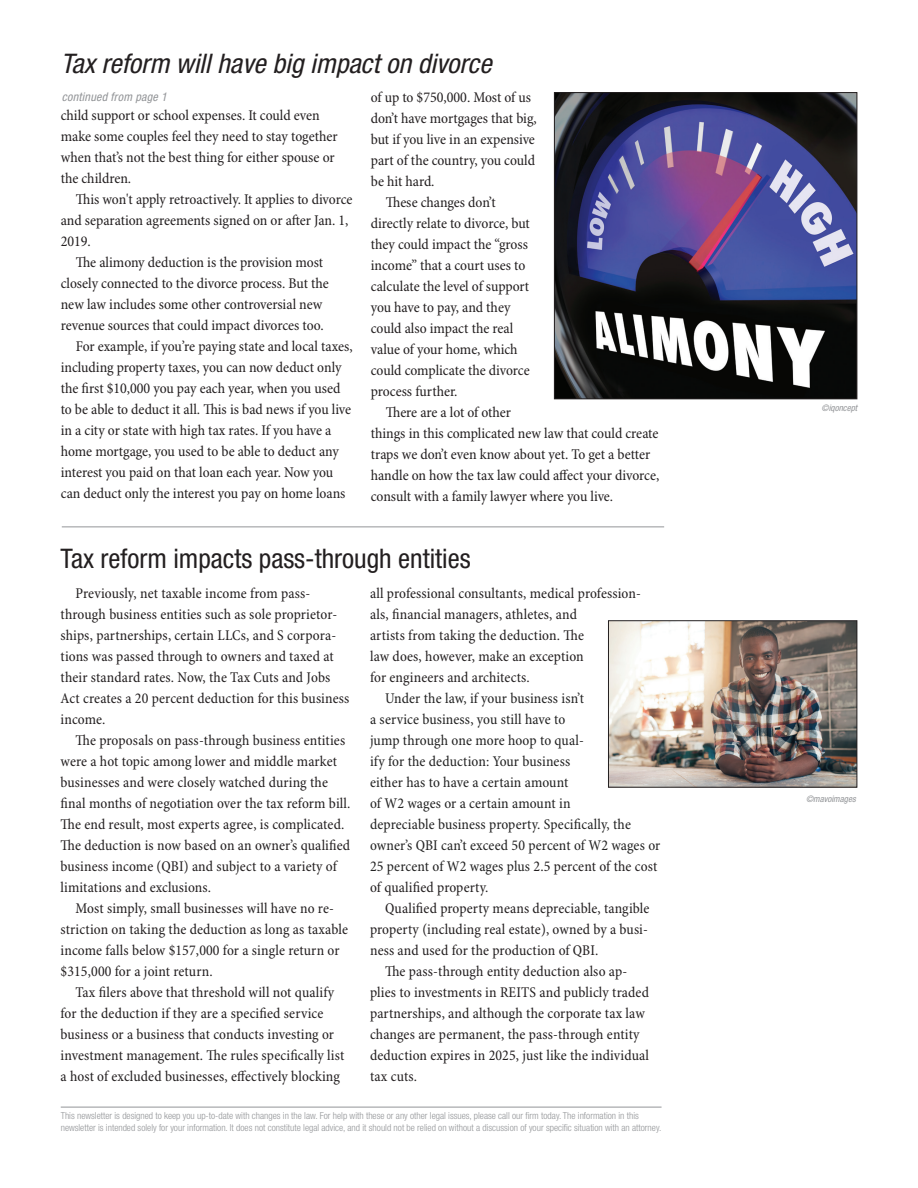
<style>
.page{position:relative;width:918px;height:1188px;background:#fff}
.page>*{position:absolute;margin:0;border:0;box-sizing:border-box;transform-origin:0 0}
.Story_Title_-_small{font:condensed 27px "Helvetica Neue LT Std";color:#231f20}
.Story_Title_-_small-2{font:italic condensed 27px "Helvetica Neue LT Std";color:#231f20}
.Body_Text{font:condensed 15px/21px "Minion Pro";color:#231f20}
.Body_Text-2{font:condensed 15px/21px "Minion Pro";letter-spacing:.005em;color:#222}
.TOC_-_title_BLUE{font:italic condensed 12px "Helvetica Neue LT Std";letter-spacing:.02em;color:#939598}
.Disclaimer{font:300 condensed 9.6px/12.1px "Helvetica Neue LT Std";color:#939598}
.TOC_-_title_BLUE-2{font:italic condensed 9px "Helvetica Neue LT Std";color:#939598}
.s1{color:#231f20}
</style>
<div class="page">
<hr style="left:61px;top:1107px;width:601px;height:1px;background:#939598">
<hr style="left:62px;top:526px;width:602px;height:1px;background:#939598">
<img style="left:556px;top:94px;width:299px;height:303px">
<div style="left:554px;top:92px;width:303px;height:307px;border:1px solid #231f20"></div>
<img style="left:610px;top:622px;width:245px;height:164px">
<div style="left:608px;top:620px;width:249px;height:168px;border:1px solid #231f20"></div>
<p class="Story_Title_-_small-2" style="left:61px;top:48px;width:432px">Tax reform will have big impact on divorce</p>
<p class="Body_Text" style="left:61px;top:105px;width:278px">child support or school expenses. It could even make some couples feel they need to stay together when that’s not the best thing for either spouse or the children.</p>
<p class="Body_Text" style="left:61px;top:189px;width:293px;text-indent:15px">This won't apply retroactively. It applies to divorce and separation agreements signed on or after Jan. 1,<br>2019.</p>
<p class="Body_Text" style="left:61px;top:252px;width:270px;text-indent:15px">The alimony deduction is the provision most closely connected to the divorce process. But the new law includes some other controversial new revenue sources that could impact divorces too.</p>
<p class="Body_Text" style="left:61px;top:336px;width:294px;text-indent:15px">For example, if you’re paying state and local taxes, including property taxes, you can now deduct only the first $10,000 you pay each year, when you used to be able to deduct it all. This is bad news if you live in a city or state with high tax rates. If you have a home mortgage, you used to be able to deduct any interest you paid on that loan each year. Now you can deduct only the interest you pay on home loans</p>
<p class="Body_Text" style="left:371px;top:87px;width:168px">of up to $750,000. Most of us don’t have mortgages that big, but if you live in an expensive part of the country, you could be hit hard.</p>
<p class="Body_Text" style="left:371px;top:192px;width:161px;text-indent:15px">These changes don’t directly relate to divorce, but they could impact the “gross income” that a court uses to calculate the level of support you have to pay, and they could also impact the real value of your home, which could complicate the divorce process further.</p>
<p class="Body_Text" style="left:371px;top:402px;width:290px;text-indent:15px">There are a lot of other<br>things in this complicated new law that could create traps we don’t even know about yet. To get a better handle on how the tax law could affect your divorce, consult with a family lawyer where you live.</p>
<p class="TOC_-_title_BLUE" style="left:62px;top:90px;width:107px">continued from page 1</p>
<p class="Story_Title_-_small" style="left:61px;top:543px;width:412px">Tax reform impacts pass-through entities</p>
<p class="Body_Text" style="left:61px;top:583px;width:290px;text-indent:15px">Previously, net taxable income from pass&shy;through business entities such as sole proprietor&shy;ships, partnerships, certain LLCs, and S corpora&shy;tions was passed through to owners and taxed at their standard rates. Now, the Tax Cuts and Jobs Act creates a 20 percent deduction for this business income.</p>
<p class="Body_Text" style="left:61px;top:730px;width:292px;text-indent:15px">The proposals on pass-through business entities were a hot topic among lower and middle market businesses and were closely watched during the final months of negotiation over the tax reform bill.<br>The end result, most experts agree, is complicated.<br>The deduction is now based on an owner’s qualified business income (QBI) and subject to a variety of limitations and exclusions.</p>
<p class="Body_Text" style="left:61px;top:898px;width:289px;text-indent:15px">Most simply, small businesses will have no re&shy;striction on taking the deduction as long as taxable income falls below $157,000 for a single return or $315,000 for a joint return.</p>
<p class="Body_Text" style="left:61px;top:982px;width:285px;text-indent:15px">Tax filers above that threshold will not qualify for the deduction if they are a specified service business or a business that conducts investing or investment management. The rules specifically list a host of excluded businesses, effectively blocking</p>
<p class="Body_Text" style="left:370px;top:583px;width:272px">all professional consultants, medical profession&shy;als, financial managers, athletes, and<br>artists from taking the deduction. The<br>law does, however, make an exception<br>for engineers and architects.</p>
<p class="Body_Text-2" style="left:370px;top:688px;width:292px;text-indent:15px">Under the law, if your business isn’t<br>a service business, you still have to<br>jump through one more hoop to qual-<br>ify for the deduction: Your business<br>either has to have a certain amount<br>of W2 wages or a certain amount in<br>depreciable business property. Specifically, the owner’s QBI can’t exceed 50 percent of W2 wages or 25 percent of W2 wages plus <span class="s1">2.5 percent of the cost of qualified property.</span></p>
<p class="Body_Text" style="left:370px;top:898px;width:281px;text-align:justify;text-indent:15px">Qualified property means depreciable, tangible property (including real estate), owned by a busi&shy;ness and used for the production of QBI.</p>
<p class="Body_Text" style="left:370px;top:961px;width:281px;text-indent:15px">The pass-through entity deduction also ap&shy;plies to investments in REITS and publicly traded partnerships, and although the corporate tax law changes are permanent, the pass-through entity deduction expires in 2025, just like the individual tax cuts.</p>
<p class="Disclaimer" style="left:61px;top:1109px;width:602px">This newsletter is designed to keep you up-to-date with changes in the law. For help with these or any other legal issues, please call our firm today. The information in this newsletter is intended solely for your information. It does not constitute legal advice, and it should not be relied on without a discussion of your specific situation with an attorney.</p>
<p class="TOC_-_title_BLUE-2" style="left:822px;top:403px;width:37px">©iqoncept</p>
<p class="TOC_-_title_BLUE-2" style="left:806px;top:794px;width:51px">©mavoimages</p>
</div>
